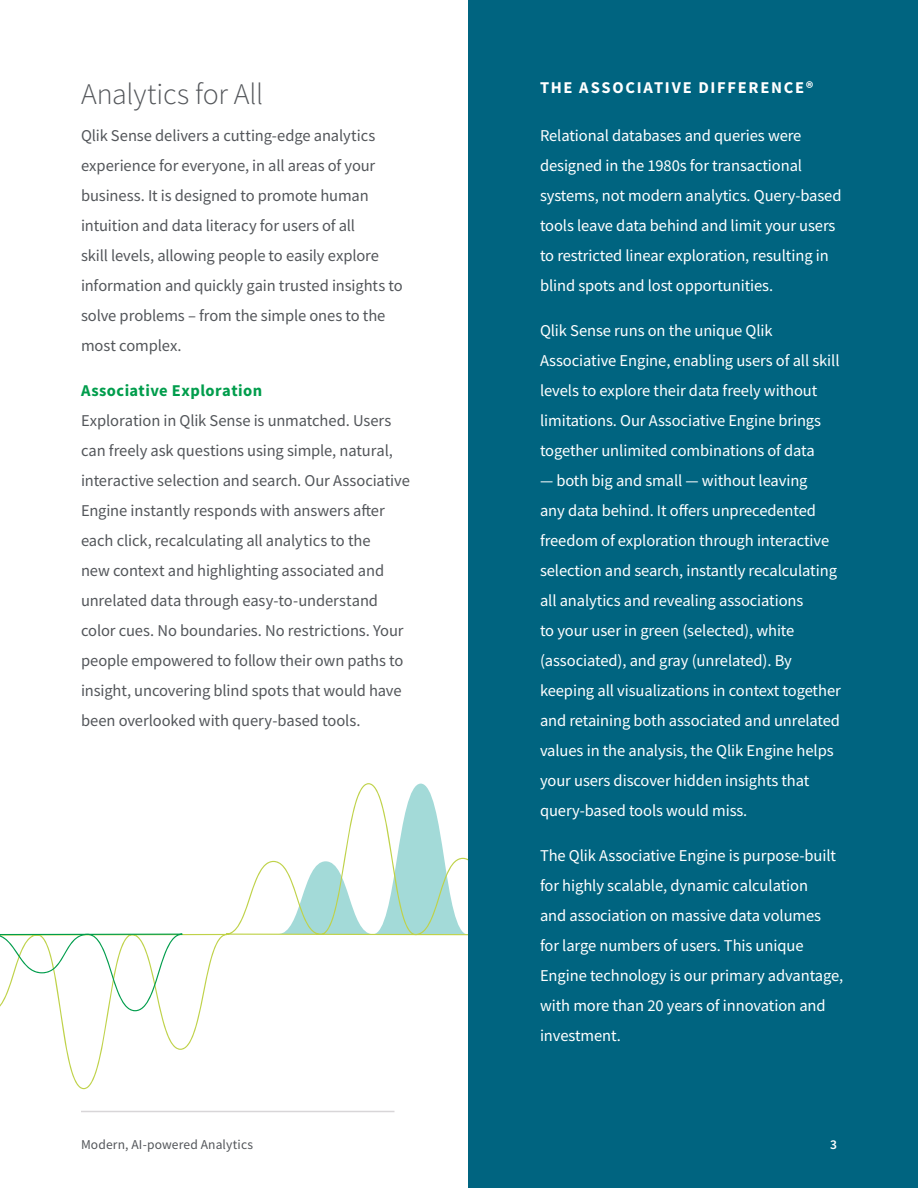
<style>
.page{position:relative;width:918px;height:1188px;background:#fff}
.page>*{position:absolute;margin:0;border:0;box-sizing:border-box;transform-origin:0 0}
.t1{font:300 30px "Source Sans Pro";letter-spacing:-.01em;color:#53565a}
.t2{font:16.5px/30px "Source Sans Pro";letter-spacing:-.005em;color:#fff}
.t3{font:16.5px/30px "Source Sans Pro";letter-spacing:-.005em;color:#53565a}
.t4{font:700 16.5px "Source Sans Pro";letter-spacing:.105em;color:#fff}
.t5{font:700 16.5px "Source Sans Pro";letter-spacing:.03em;color:#009d4c}
.t6{font:13.5px "Source Sans Pro";letter-spacing:.01em;color:#53565a}
.t7{font:600 13.5px "Source Sans Pro";color:#fff}
</style>
<div class="page">
<div style="left:468px;top:0;width:450px;height:1188px;background:#006480"></div>
<hr style="left:81px;top:1111px;width:314px;height:1px;background:#d8d6d8">
<svg style="left:226px;top:783px;width:242px;height:153px"></svg>
<svg style="left:79px;top:934px;width:148px;height:179px"></svg>
<svg style="left:0;top:934px;width:182px;height:153px"></svg>
<h1 class="t1" style="left:81px;top:82px;width:184px">Analytics for All</h1>
<p class="t3" style="left:81px;top:122px;width:323px">Qlik Sense delivers a cutting-edge analytics experience for everyone, in all areas of your business. It is designed to promote human intuition and data literacy for users of all<br>skill levels, allowing people to easily explore information and quickly gain trusted insights to solve problems – from the simple ones to the most complex.</p>
<p class="t5" style="left:81px;top:384px;width:183px">Associative Exploration</p>
<p class="t3" style="left:81px;top:407px;width:330px">Exploration in Qlik Sense is unmatched. Users can freely ask questions using simple, natural, interactive selection and search. Our Associative Engine instantly responds with answers after each click, recalculating all analytics to the<br>new context and highlighting associated and unrelated data through easy-to-understand color cues. No boundaries. No restrictions. Your people empowered to follow their own paths to insight, uncovering blind spots that would have been overlooked with query-based tools.</p>
<p class="t4" style="left:540px;top:81px;width:275px">THE ASSOCIATIVE DIFFERENCE®</p>
<p class="t2" style="left:540px;top:122px;width:303px">Relational databases and queries were designed in the 1980s for transactional systems, not modern analytics. Query-based tools leave data behind and limit your users to restricted linear exploration, resulting in blind spots and lost opportunities.</p>
<p class="t2" style="left:540px;top:317px;width:301px">Qlik Sense runs on the unique Qlik Associative Engine, enabling users of all skill levels to explore their data freely without limitations. Our Associative Engine brings together unlimited combinations of data</p>
<p class="t2" style="left:540px;top:467px;width:302px">— both big and small — without leaving<br>any data behind. It offers unprecedented freedom of exploration through interactive selection and search, instantly recalculating all analytics and revealing associations<br>to your user in green (selected), white (associated), and gray (unrelated). By keeping all visualizations in context together and retaining both associated and unrelated values in the analysis, the Qlik Engine helps your users discover hidden insights that query-based tools would miss.</p>
<p class="t2" style="left:540px;top:842px;width:305px">The Qlik Associative Engine is purpose-built for highly scalable, dynamic calculation<br>and association on massive data volumes for large numbers of users. This unique Engine technology is our primary advantage, with more than 20 years of innovation and investment.</p>
<p class="t6" style="left:81px;top:1139px;width:174px">Modern, AI-powered Analytics</p>
<p class="t7" style="left:830px;top:1136px;width:8px">3</p>
</div>
